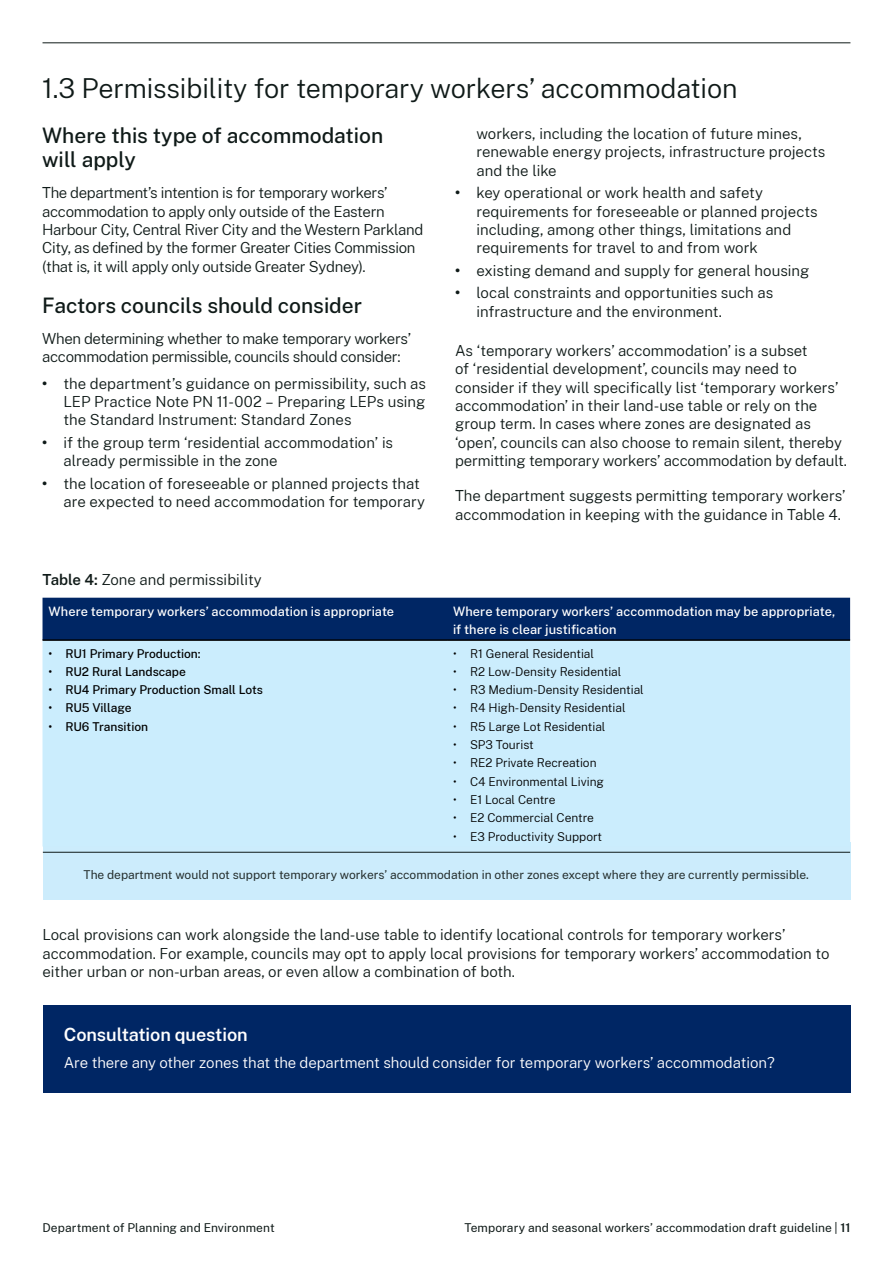
<style>
.page{position:relative;width:893px;height:1263px;background:#fff}
.page>*{position:absolute;margin:0;border:0;box-sizing:border-box;transform-origin:0 0}
.Heading_2__H2{font:300 27px "Public Sans";letter-spacing:-.005em;color:#0f1a18}
.Heading_3__H3{font:500 21px/24px "Public Sans";color:#0f1a18}
.Body{font:600 18px "Public Sans";letter-spacing:-.005em;color:#fff}
.Body-2{font:300 15px/18.3px "Public Sans";letter-spacing:-.005em;color:#0f1a18}
.Level_1_bullet{font:300 15px/18.3px "Public Sans";color:#0f1a18}
.Body-3{font:300 15px "Public Sans";letter-spacing:-.005em;color:#fff}
.Table_Column_Heading{font:500 12.75px/18.3px "Public Sans";letter-spacing:.01em;color:#fff}
.Table_Body_Copy{font:300 12px "Public Sans";color:#000}
.Body-4{font:12px "Public Sans";color:#252f2e}
.Table_Body_Copy-2{font:500 12px "Public Sans";color:#000}
.t1{font:12px "Public Sans";letter-spacing:.01em;color:#0f1a18}
.s1{font-weight:700}
.s2{font-weight:600}
</style>
<div class="page">
<hr style="left:43px;top:43px;width:807px;height:1px;background:#0f1a18">
<div style="left:43px;top:1005px;width:807px;height:88px;background:#002664"></div>
<div style="left:43px;top:842px;width:807px;height:57px;background:#ccecfc"></div>
<div style="left:43px;top:598px;width:807px;height:41px;background:#002664"></div>
<div style="left:43px;top:641px;width:807px;height:201px;background:#cbedfd"></div>
<hr style="left:43px;top:639px;width:404px;height:2px;background:#000">
<hr style="left:447px;top:639px;width:403px;height:2px;background:#000">
<hr style="left:43px;top:852px;width:807px;height:1px;background:#0f1a18">
<h2 class="Heading_2__H2" style="left:42px;top:69px;width:697px">1.3 Permissibility for temporary workers’ accommodation</h2>
<h3 class="Heading_3__H3" style="left:42px;top:123px;width:343px">Where this type of accommodation will apply</h3>
<p class="Body-2" style="left:42px;top:183px;width:383px">The department’s intention is for temporary workers’ accommodation to apply only outside of the Eastern Harbour City, Central River City and the Western Parkland City, as defined by the former Greater Cities Commission (that is, it will apply only outside Greater Sydney).</p>
<h3 class="Heading_3__H3" style="left:42px;top:292px;width:321px">Factors councils should consider</h3>
<p class="Body-2" style="left:42px;top:328px;width:370px">When determining whether to make temporary workers’ accommodation permissible, councils should consider:</p>
<p class="Level_1_bullet" style="left:63px;top:374px;width:364px;text-align:justify;text-indent:-21px"><span class="s1">•</span> the department’s guidance on permissibility, such as LEP Practice Note PN 11-002 – Preparing LEPs using the Standard Instrument: Standard Zones</p>
<p class="Level_1_bullet" style="left:63px;top:433px;width:331px;text-indent:-21px"><span class="s1">•</span> if the group term ‘residential accommodation’ is already permissible in the zone</p>
<p class="Level_1_bullet" style="left:63px;top:474px;width:363px;text-indent:-21px"><span class="s1">•</span> the location of foreseeable or planned projects that are expected to need accommodation for temporary</p>
<p class="Level_1_bullet" style="left:476px;top:124px;width:351px">workers, including the location of future mines, renewable energy projects, infrastructure projects and the like</p>
<p class="Level_1_bullet" style="left:476px;top:183px;width:343px;text-indent:-21px"><span class="s1">•</span> key operational or work health and safety requirements for foreseeable or planned projects including, among other things, limitations and requirements for travel to and from work</p>
<p class="Level_1_bullet" style="left:455px;top:260px;width:356px"><span class="s1">•</span> existing demand and supply for general housing</p>
<p class="Level_1_bullet" style="left:476px;top:283px;width:298px;text-indent:-21px"><span class="s1">•</span> local constraints and opportunities such as infrastructure and the environment.</p>
<p class="Body-2" style="left:455px;top:341px;width:393px">As ‘temporary workers’ accommodation’ is a subset<br>of ‘residential development’, councils may need to consider if they will specifically list ‘temporary workers’ accommodation’ in their land-use table or rely on the group term. In cases where zones are designated as ‘open’, councils can also choose to remain silent, thereby permitting temporary workers’ accommodation by default.</p>
<p class="Body-2" style="left:455px;top:486px;width:392px">The department suggests permitting temporary workers’ accommodation in keeping with the guidance in Table 4.</p>
<p class="Body-2" style="left:43px;top:570px;width:221px"><span class="s2">Table 4:</span> Zone and permissibility</p>
<p class="Table_Column_Heading" style="left:49px;top:601px;width:347px">Where temporary workers’ accommodation is appropriate</p>
<p class="Table_Column_Heading" style="left:453px;top:601px;width:384px">Where temporary workers’ accommodation may be appropriate, if there is clear justification</p>
<p class="Table_Body_Copy-2" style="left:49px;top:645px;width:154px">• RU1 Primary Production:</p>
<p class="Table_Body_Copy-2" style="left:49px;top:663px;width:139px">• RU2 Rural Landscape</p>
<p class="Table_Body_Copy-2" style="left:49px;top:681px;width:216px">• RU4 Primary Production Small Lots</p>
<p class="Table_Body_Copy-2" style="left:49px;top:699px;width:85px">• RU5 Village</p>
<p class="Table_Body_Copy-2" style="left:49px;top:718px;width:101px">• RU6 Transition</p>
<p class="Table_Body_Copy" style="left:453px;top:645px;width:143px">• R1 General Residential</p>
<p class="Table_Body_Copy" style="left:453px;top:663px;width:170px">• R2 Low-Density Residential</p>
<p class="Table_Body_Copy" style="left:453px;top:681px;width:192px">• R3 Medium-Density Residential</p>
<p class="Table_Body_Copy" style="left:453px;top:700px;width:174px">• R4 High-Density Residential</p>
<p class="Table_Body_Copy" style="left:453px;top:718px;width:154px">• R5 Large Lot Residential</p>
<p class="Table_Body_Copy" style="left:453px;top:736px;width:82px">• SP3 Tourist</p>
<p class="Table_Body_Copy" style="left:453px;top:755px;width:145px">• RE2 Private Recreation</p>
<p class="Table_Body_Copy" style="left:453px;top:773px;width:153px">• C4 Environmental Living</p>
<p class="Table_Body_Copy" style="left:453px;top:791px;width:104px">• E1 Local Centre</p>
<p class="Table_Body_Copy" style="left:453px;top:809px;width:142px">• E2 Commercial Centre</p>
<p class="Table_Body_Copy" style="left:453px;top:828px;width:151px">• E3 Productivity Support</p>
<p class="Body-4" style="left:84px;top:866px;width:727px">The department would not support temporary workers’ accommodation in other zones except where they are currently permissible.</p>
<p class="Body-2" style="left:43px;top:925px;width:788px">Local provisions can work alongside the land-use table to identify locational controls for temporary workers’ accommodation. For example, councils may opt to apply local provisions for temporary workers’ accommodation to either urban or non-urban areas, or even allow a combination of both.</p>
<p class="Body" style="left:64px;top:1022px;width:185px">Consultation question</p>
<p class="Body-3" style="left:64px;top:1052px;width:712px">Are there any other zones that the department should consider for temporary workers’ accommodation?</p>
<p class="t1" style="left:43px;top:1219px;width:234px">Department of Planning and Environment</p>
<p class="t1" style="left:464px;top:1219px;width:388px">Temporary and seasonal workers’ accommodation draft guideline | <span class="s2">11</span></p>
</div>
